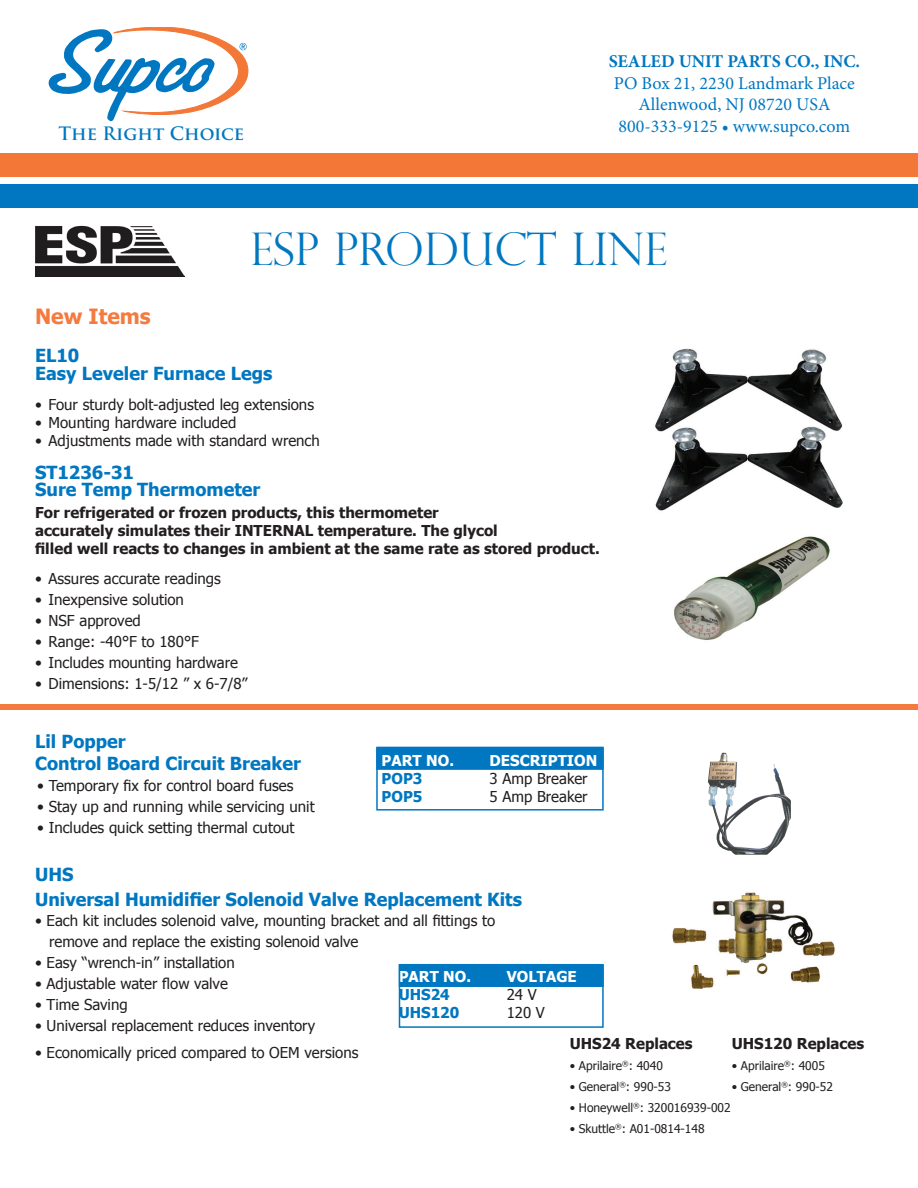
<style>
.page{position:relative;width:918px;height:1188px;background:#fff}
.page>*{position:absolute;margin:0;border:0;box-sizing:border-box;transform-origin:0 0}
.t1{font:300 45px "Perpetua Titling";color:#0077c0}
.t2{font:700 21px "Tahoma";color:#f47b40}
.t3{font:700 18px/18px "Tahoma";color:#0077c0}
.t4{font:18px/21.6px "Minion Pro";color:#0077c0;text-align:center}
.t5{font:700 18px "Minion Pro";color:#0077c0}
.t6{font:700 18px "Trajan Pro";color:#0077c0}
.t7{font:15px/21px "Tahoma";color:#231f20}
.t8{font:700 15px/18px "Tahoma";color:#231f20}
.t9{font:700 15px "Tahoma";color:#fff}
.t10{font:700 15px "Tahoma";color:#0077c0}
.t11{font:12px "Tahoma";color:#231f20}
</style>
<div class="page">
<svg style="left:49px;top:27px;width:199px;height:94px"></svg>
<div style="left:0;top:153px;width:918px;height:24px;background:#f37736"></div>
<div style="left:0;top:184px;width:918px;height:24px;background:#0077c0"></div>
<img style="left:655px;top:348px;width:188px;height:163px">
<img style="left:674px;top:536px;width:156px;height:104px">
<div style="left:0;top:705px;width:918px;height:5px;background:#f47b40"></div>
<div style="left:376px;top:747px;width:228px;height:64px;border:2px solid #0077c0"></div>
<div style="left:376px;top:748px;width:228px;height:22px;background:#0077c0;border:2px solid #0077c0"></div>
<img style="left:708px;top:752px;width:83px;height:103px">
<img style="left:672px;top:892px;width:163px;height:97px">
<div style="left:399px;top:965px;width:205px;height:22px;background:#0077c0"></div>
<div style="left:399px;top:964px;width:205px;height:64px;border:2px solid #0077c0"></div>
<img style="left:35px;top:225px;width:150px;height:51px">
<p class="t6" style="left:58px;top:122px;width:187px">The Right Choice</p>
<p class="t5" style="left:609px;top:49px;width:253px">SEALED UNIT PARTS CO., INC.</p>
<p class="t4" style="left:614px;top:72px;width:243px">PO Box 21, 2230 Landmark Place<br>Allenwood, NJ 08720 USA<br>800-333-9125 • www.supco.com</p>
<h2 class="t2" style="left:35px;top:302px;width:117px">New Items</h2>
<h1 class="t1" style="left:251px;top:222px;width:418px">ESP PRODUCT LINE</h1>
<p class="t3" style="left:35px;top:345px;width:239px">EL10<br>Easy Leveler Furnace Legs</p>
<p class="t7" style="left:35px;top:393px;width:280px">• Four sturdy bolt-adjusted leg extensions</p>
<p class="t7" style="left:35px;top:411px;width:203px">• Mounting hardware included</p>
<p class="t7" style="left:35px;top:429px;width:286px">• Adjustments made with standard wrench</p>
<p class="t3" style="left:35px;top:463px;width:227px;line-height:16.5px">ST1236-31<br>Sure Temp Thermometer</p>
<p class="t8" style="left:35px;top:503px;width:566px">For refrigerated or frozen products, this thermometer<br>accurately simulates their INTERNAL temperature. The glycol<br>filled well reacts to changes in ambient at the same rate as stored product.</p>
<p class="t7" style="left:35px;top:567px;width:187px">• Assures accurate readings</p>
<p class="t7" style="left:35px;top:588px;width:150px">• Inexpensive solution</p>
<p class="t7" style="left:35px;top:609px;width:107px">• NSF approved</p>
<p class="t7" style="left:35px;top:630px;width:165px">• Range: -40°F to 180°F</p>
<p class="t7" style="left:35px;top:651px;width:204px">• Includes mounting hardware</p>
<p class="t7" style="left:35px;top:672px;width:214px">• Dimensions: 1-5/12 ” x 6-7/8”</p>
<p class="t3" style="left:35px;top:728px;width:267px;line-height:22.8px">Lil Popper<br>Control Board Circuit Breaker</p>
<p class="t7" style="left:37px;top:774px;width:258px">• Temporary fix for control board fuses</p>
<p class="t7" style="left:37px;top:795px;width:279px">• Stay up and running while servicing unit</p>
<p class="t7" style="left:37px;top:816px;width:259px">• Includes quick setting thermal cutout</p>
<p class="t3" style="left:35px;top:860px;width:488px;line-height:25.2px">UHS<br>Universal Humidifier Solenoid Valve Replacement Kits</p>
<p class="t7" style="left:49px;top:909px;width:448px;text-indent:-14px">• Each kit includes solenoid valve, mounting bracket and all fittings to remove and replace the existing solenoid valve</p>
<p class="t7" style="left:35px;top:951px;width:201px">• Easy “wrench-in” installation</p>
<p class="t7" style="left:35px;top:972px;width:194px">• Adjustable water flow valve</p>
<p class="t7" style="left:35px;top:993px;width:94px">• Time Saving</p>
<p class="t7" style="left:35px;top:1014px;width:282px">• Universal replacement reduces inventory</p>
<p class="t7" style="left:35px;top:1041px;width:325px">• Economically priced compared to OEM versions</p>
<p class="t9" style="left:382px;top:750px;width:74px">PART NO.</p>
<p class="t9" style="left:490px;top:750px;width:109px">DESCRIPTION</p>
<p class="t10" style="left:382px;top:768px;width:42px">POP3</p>
<p class="t7" style="left:490px;top:768px;width:100px">3 Amp Breaker</p>
<p class="t10" style="left:382px;top:786px;width:42px">POP5</p>
<p class="t7" style="left:490px;top:786px;width:100px">5 Amp Breaker</p>
<p class="t9" style="left:399px;top:966px;width:74px">PART NO.</p>
<p class="t9" style="left:507px;top:966px;width:72px">VOLTAGE</p>
<p class="t10" style="left:399px;top:984px;width:53px">UHS24</p>
<p class="t7" style="left:507px;top:983px;width:32px">24 V</p>
<p class="t10" style="left:399px;top:1002px;width:62px">UHS120</p>
<p class="t7" style="left:507px;top:1001px;width:40px">120 V</p>
<p class="t8" style="left:570px;top:1033px;width:124px">UHS24 Replaces</p>
<p class="t8" style="left:732px;top:1033px;width:134px">UHS120 Replaces</p>
<p class="t11" style="left:570px;top:1057px;width:95px">• Aprilaire<sup>®</sup>: 4040</p>
<p class="t11" style="left:732px;top:1057px;width:95px">• Aprilaire<sup>®</sup>: 4005</p>
<p class="t11" style="left:570px;top:1078px;width:103px">• General<sup>®</sup>: 990-53</p>
<p class="t11" style="left:732px;top:1078px;width:103px">• General<sup>®</sup>: 990-52</p>
<p class="t11" style="left:570px;top:1099px;width:163px">• Honeywell<sup>®</sup>: 320016939-002</p>
<p class="t11" style="left:570px;top:1120px;width:136px">• Skuttle<sup>®</sup>: A01-0814-148</p>
</div>
